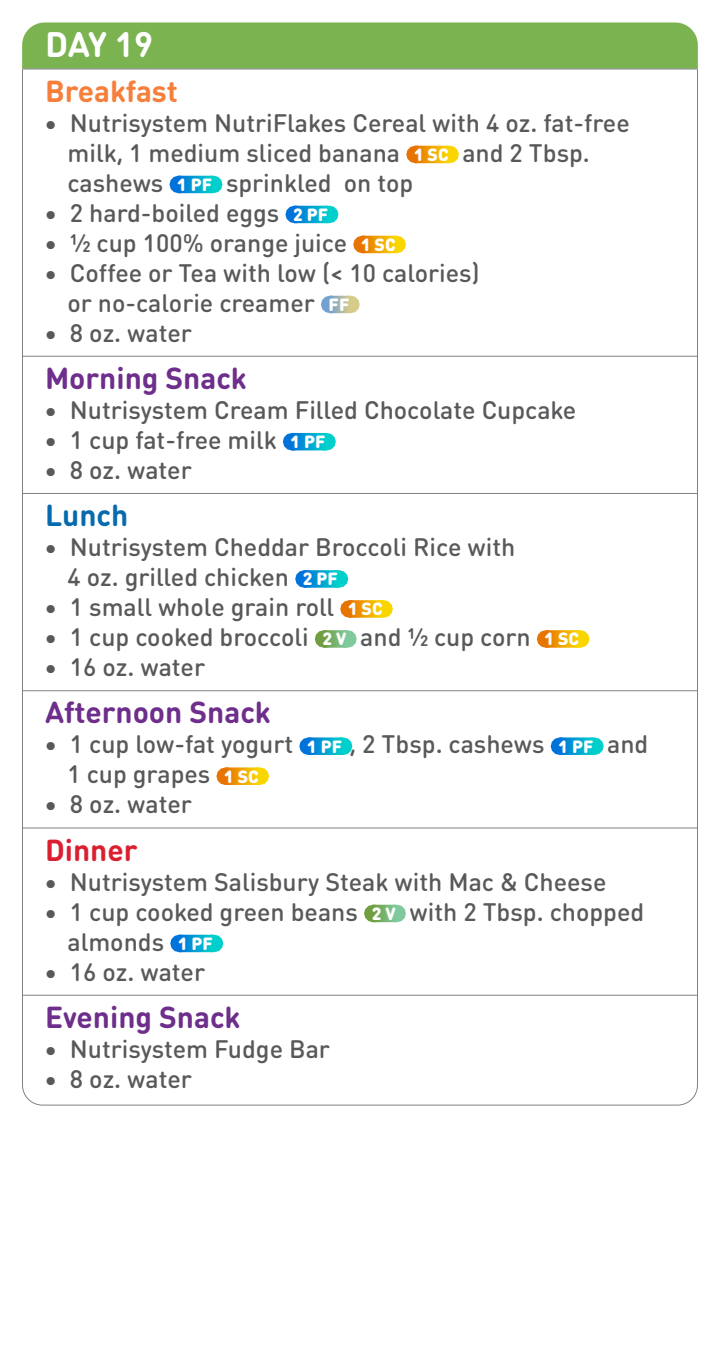
<style>
.page{position:relative;width:720px;height:1350px;background:#fff}
.page>*{position:absolute;margin:0;border:0;box-sizing:border-box;transform-origin:0 0}
.t1{font:700 35px "DIN Round OT";color:#fff}
.t2{font:700 30px "DIN Round OT";color:#6e2e8b}
.t3{font:700 30px "DIN Round OT";color:#f57f3b}
.t4{font:700 30px "DIN Round OT";color:#da1f31}
.t5{font:700 30px "DIN Round OT";color:#066aad}
.t6{font:500 25px/30px "DIN Round OT";color:#58595b}
.s1{font-weight:900;font-size:17.5px;color:#fff}
</style>
<div class="page">
<div style="left:22px;top:22px;width:676px;height:47px;background:#7bb350"></div>
<hr style="left:22px;top:69px;width:1px;height:40px;background:#808285">
<hr style="left:697px;top:69px;width:1px;height:40px;background:#808285">
<hr style="left:22px;top:69px;width:676px;height:1px;background:#808285">
<hr style="left:22px;top:102px;width:1px;height:257px;background:#808285">
<hr style="left:697px;top:102px;width:1px;height:257px;background:#808285">
<svg style="left:416px;top:146px;width:15px;height:17px"></svg>
<svg style="left:415px;top:146px;width:1px;height:17px"></svg>
<svg style="left:431px;top:146px;width:18px;height:17px"></svg>
<svg style="left:179px;top:176px;width:16px;height:17px"></svg>
<svg style="left:178px;top:176px;width:1px;height:17px"></svg>
<svg style="left:195px;top:176px;width:17px;height:17px"></svg>
<svg style="left:295px;top:206px;width:16px;height:17px"></svg>
<svg style="left:294px;top:206px;width:1px;height:17px"></svg>
<svg style="left:311px;top:206px;width:17px;height:17px"></svg>
<svg style="left:363px;top:236px;width:15px;height:17px"></svg>
<svg style="left:362px;top:236px;width:1px;height:17px"></svg>
<svg style="left:378px;top:236px;width:18px;height:17px"></svg>
<svg style="left:331px;top:296px;width:8px;height:17px"></svg>
<svg style="left:330px;top:296px;width:1px;height:17px"></svg>
<svg style="left:339px;top:296px;width:10px;height:17px"></svg>
<hr style="left:22px;top:357px;width:1px;height:39px;background:#808285">
<hr style="left:697px;top:357px;width:1px;height:39px;background:#808285">
<hr style="left:22px;top:356px;width:676px;height:1px;background:#808285">
<hr style="left:22px;top:389px;width:1px;height:107px;background:#808285">
<hr style="left:697px;top:389px;width:1px;height:107px;background:#808285">
<svg style="left:293px;top:433px;width:15px;height:17px"></svg>
<svg style="left:292px;top:433px;width:1px;height:17px"></svg>
<svg style="left:308px;top:433px;width:18px;height:17px"></svg>
<hr style="left:22px;top:494px;width:1px;height:39px;background:#808285">
<hr style="left:697px;top:494px;width:1px;height:39px;background:#808285">
<hr style="left:22px;top:493px;width:676px;height:1px;background:#808285">
<hr style="left:22px;top:526px;width:1px;height:167px;background:#808285">
<hr style="left:697px;top:526px;width:1px;height:167px;background:#808285">
<svg style="left:305px;top:570px;width:15px;height:18px"></svg>
<svg style="left:304px;top:570px;width:1px;height:18px"></svg>
<svg style="left:320px;top:570px;width:18px;height:18px"></svg>
<svg style="left:350px;top:600px;width:15px;height:18px"></svg>
<svg style="left:349px;top:600px;width:1px;height:18px"></svg>
<svg style="left:365px;top:600px;width:18px;height:18px"></svg>
<svg style="left:325px;top:630px;width:10px;height:18px"></svg>
<svg style="left:324px;top:630px;width:1px;height:18px"></svg>
<svg style="left:335px;top:630px;width:11px;height:18px"></svg>
<svg style="left:547px;top:630px;width:15px;height:18px"></svg>
<svg style="left:546px;top:630px;width:1px;height:18px"></svg>
<svg style="left:562px;top:630px;width:17px;height:18px"></svg>
<hr style="left:22px;top:691px;width:1px;height:40px;background:#808285">
<hr style="left:697px;top:691px;width:1px;height:40px;background:#808285">
<hr style="left:22px;top:690px;width:676px;height:1px;background:#808285">
<hr style="left:22px;top:723px;width:1px;height:108px;background:#808285">
<hr style="left:697px;top:723px;width:1px;height:108px;background:#808285">
<svg style="left:309px;top:737px;width:16px;height:18px"></svg>
<svg style="left:308px;top:737px;width:1px;height:18px"></svg>
<svg style="left:325px;top:737px;width:17px;height:18px"></svg>
<svg style="left:560px;top:737px;width:16px;height:18px"></svg>
<svg style="left:559px;top:737px;width:1px;height:18px"></svg>
<svg style="left:576px;top:737px;width:17px;height:18px"></svg>
<svg style="left:226px;top:767px;width:15px;height:18px"></svg>
<svg style="left:225px;top:767px;width:1px;height:18px"></svg>
<svg style="left:241px;top:767px;width:18px;height:18px"></svg>
<hr style="left:22px;top:828px;width:1px;height:40px;background:#808285">
<hr style="left:697px;top:828px;width:1px;height:40px;background:#808285">
<hr style="left:22px;top:828px;width:676px;height:1px;background:#808285">
<hr style="left:22px;top:861px;width:1px;height:137px;background:#808285">
<hr style="left:697px;top:861px;width:1px;height:137px;background:#808285">
<svg style="left:374px;top:905px;width:10px;height:17px"></svg>
<svg style="left:373px;top:905px;width:1px;height:17px"></svg>
<svg style="left:384px;top:905px;width:12px;height:17px"></svg>
<svg style="left:180px;top:935px;width:16px;height:17px"></svg>
<svg style="left:179px;top:935px;width:1px;height:17px"></svg>
<svg style="left:196px;top:935px;width:17px;height:17px"></svg>
<hr style="left:22px;top:996px;width:1px;height:39px;background:#808285">
<hr style="left:697px;top:996px;width:1px;height:39px;background:#808285">
<hr style="left:22px;top:995px;width:676px;height:1px;background:#808285">
<hr style="left:22px;top:1028px;width:1px;height:47px;background:#808285">
<hr style="left:697px;top:1028px;width:1px;height:47px;background:#808285">
<svg style="left:22px;top:1075px;width:676px;height:31px"></svg>
<h1 class="t1" style="left:45px;top:21px;width:110px">DAY 19</h1>
<p class="t3" style="left:45px;top:71px;width:134px">Breakfast</p>
<p class="t6" style="left:67px;top:107px;width:564px;text-indent:-23px">• Nutrisystem NutriFlakes Cereal with 4 oz. fat-free milk, 1 medium sliced banana <span class="s1">1 SC</span> and 2 Tbsp. cashews <span class="s1">1 PF</span> sprinkled on top</p>
<p class="t6" style="left:44px;top:197px;width:286px">• 2 hard-boiled eggs <span class="s1">2 PF</span></p>
<p class="t6" style="left:44px;top:227px;width:353px">• 1/2 cup 100% orange juice <span class="s1">1 SC</span></p>
<p class="t6" style="left:67px;top:257px;width:414px;text-indent:-23px">• Coffee or Tea with low (&lt; 10 calories) or no-calorie creamer <span class="s1">FF</span></p>
<p class="t6" style="left:44px;top:317px;width:149px">• 8 oz. water</p>
<p class="t2" style="left:45px;top:359px;width:203px">Morning Snack</p>
<p class="t6" style="left:44px;top:395px;width:534px">• Nutrisystem Cream Filled Chocolate Cupcake</p>
<p class="t6" style="left:44px;top:425px;width:283px">• 1 cup fat-free milk <span class="s1">1 PF</span></p>
<p class="t6" style="left:44px;top:455px;width:149px">• 8 oz. water</p>
<p class="t5" style="left:45px;top:496px;width:85px">Lunch</p>
<p class="t6" style="left:68px;top:532px;width:449px;text-indent:-23px">• Nutrisystem Cheddar Broccoli Rice with<br>4 oz. grilled chicken <span class="s1">2 PF</span></p>
<p class="t6" style="left:44px;top:592px;width:340px">• 1 small whole grain roll <span class="s1">1 SC</span></p>
<p class="t6" style="left:44px;top:622px;width:537px">• 1 cup cooked broccoli <span class="s1">2 V</span> and 1/2 cup corn <span class="s1">1 SC</span></p>
<p class="t6" style="left:44px;top:652px;width:162px">• 16 oz. water</p>
<p class="t2" style="left:45px;top:693px;width:227px">Afternoon Snack</p>
<p class="t6" style="left:67px;top:729px;width:582px;text-indent:-23px">• 1 cup low-fat yogurt <span class="s1">1 PF</span> , 2 Tbsp. cashews <span class="s1">1 PF</span> and<br>1 cup grapes <span class="s1">1 SC</span></p>
<p class="t6" style="left:44px;top:789px;width:149px">• 8 oz. water</p>
<p class="t4" style="left:45px;top:830px;width:94px">Dinner</p>
<p class="t6" style="left:44px;top:866px;width:564px">• Nutrisystem Salisbury Steak with Mac &amp; Cheese</p>
<p class="t6" style="left:68px;top:896px;width:578px;text-indent:-23px">• 1 cup cooked green beans <span class="s1">2 V</span> with 2 Tbsp. chopped almonds <span class="s1">1 PF</span></p>
<p class="t6" style="left:44px;top:956px;width:162px">• 16 oz. water</p>
<p class="t2" style="left:45px;top:998px;width:197px">Evening Snack</p>
<p class="t6" style="left:44px;top:1034px;width:287px">• Nutrisystem Fudge Bar</p>
<p class="t6" style="left:44px;top:1064px;width:149px">• 8 oz. water</p>
</div>
